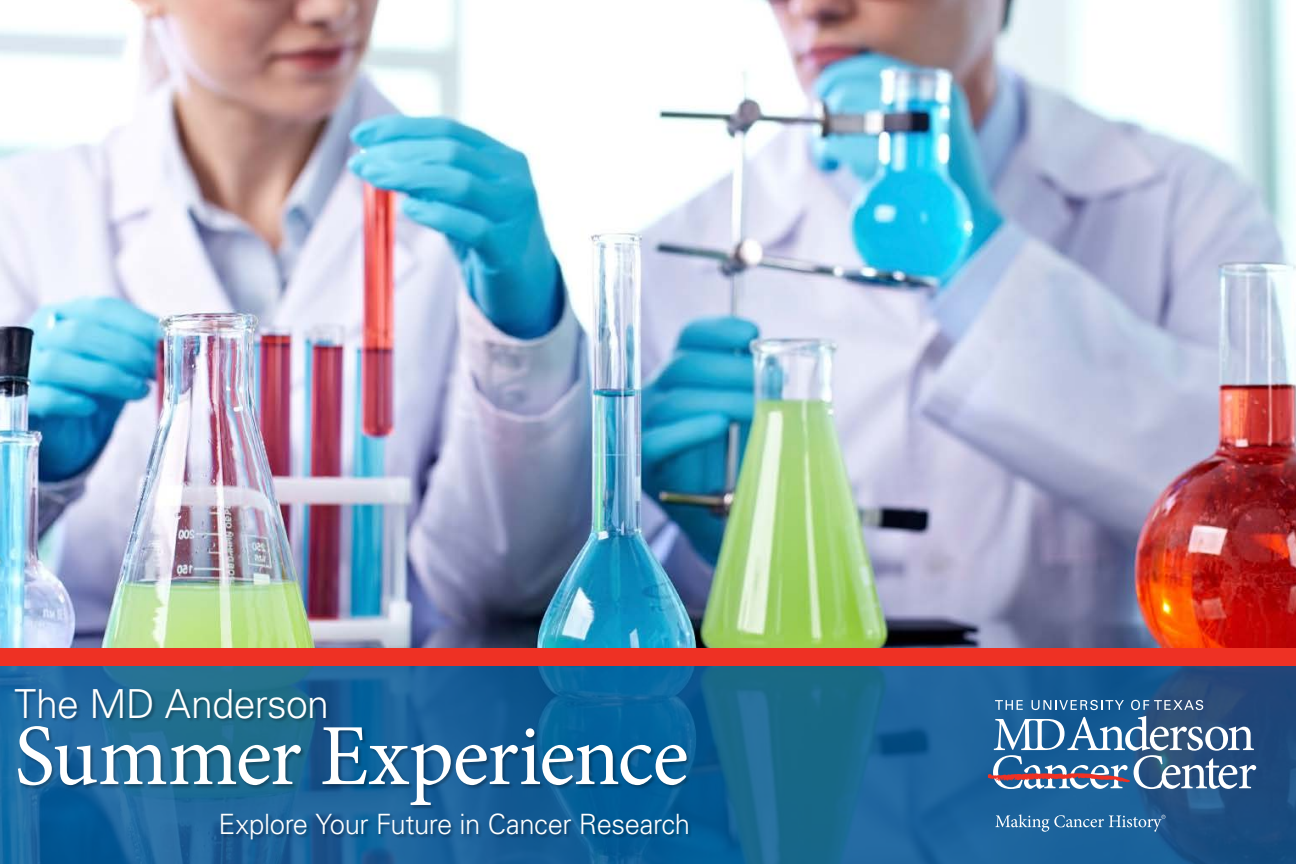
<style>
.page{position:relative;width:1296px;height:864px;background:#fff}
.page>*{position:absolute;margin:0;border:0;box-sizing:border-box;transform-origin:0 0}
.t1{font:87.2px "Minion Pro";letter-spacing:-.02em;color:#fff}
.t2{font:300 40px "Univers LT Std";letter-spacing:-.015em;color:#fff}
.t3{font:300 28px "Univers LT Std";letter-spacing:-.015em;color:#fff}
</style>
<div class="page">
<img style="left:0;top:0;width:1296px;height:648px">
<svg style="left:0;top:666px;width:1296px;height:198px"></svg>
<div style="left:14px;top:689px;width:678px;height:154px;background:#000;opacity:.3"></div>
<div style="left:0;top:648px;width:1296px;height:18px;background:#ee3124"></div>
<svg style="left:988px;top:716px;width:268px;height:73px"></svg>
<svg style="left:995px;top:814px;width:171px;height:18px"></svg>
<svg style="left:995px;top:700px;width:28px;height:10px"></svg>
<svg style="left:1032px;top:700px;width:92px;height:10px"></svg>
<svg style="left:1131px;top:700px;width:72px;height:10px"></svg>
<h2 class="t2" style="left:14px;top:680px;width:316px">The MD Anderson</h2>
<h1 class="t1" style="left:14px;top:698px;width:676px">Summer Experience</h1>
<p class="t3" style="left:219px;top:807px;width:473px">Explore Your Future in Cancer Research</p>
</div>
